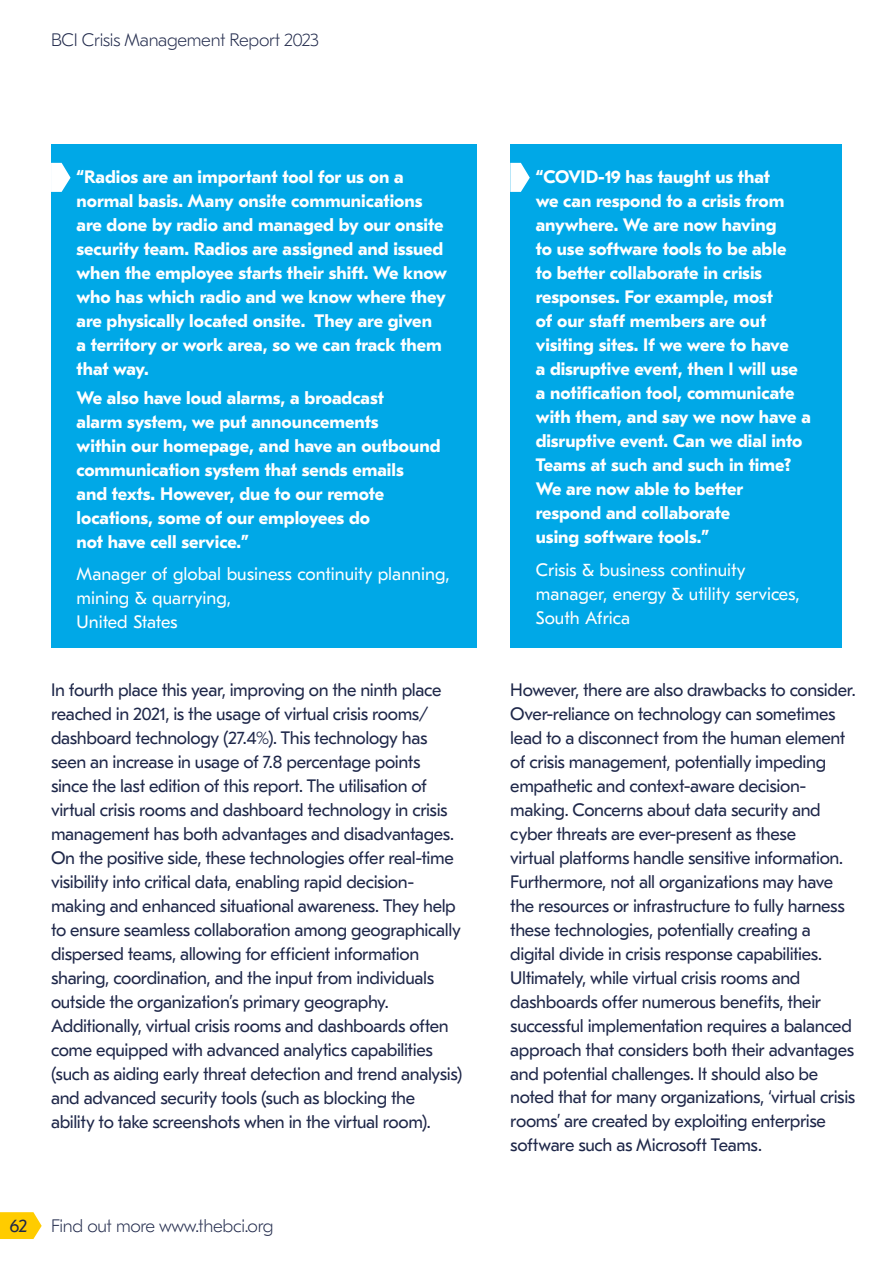
<style>
.page{position:relative;width:893px;height:1263px;background:#fff}
.page>*{position:absolute;margin:0;border:0;box-sizing:border-box;transform-origin:0 0}
.t1{font:18px/24px "GT Eesti Pro Text";letter-spacing:-.02em;color:#1e2749}
.t2{font:700 18px/24px "GT Eesti Pro Text";color:#fff}
.t3{font:18px/24px "GT Eesti Pro Text";color:#fff}
.t4{font:100 18px "GT Eesti Pro Text";letter-spacing:-.015em;color:#1e2749}
</style>
<div class="page">
<div style="left:51px;top:145px;width:425px;height:503px;background:#00a8e7"></div>
<svg style="left:51px;top:163px;width:20px;height:29px"></svg>
<div style="left:510px;top:145px;width:332px;height:503px;background:#00a8e7"></div>
<svg style="left:510px;top:163px;width:20px;height:29px"></svg>
<svg style="left:0;top:1212px;width:42px;height:27px"></svg>
<p class="t4" style="left:51px;top:30px;width:269px">BCI Crisis Management Report 2023</p>
<p class="t2" style="left:77px;top:166px;width:372px">“Radios are an important tool for us on a normal basis. Many onsite communications are done by radio and managed by our onsite security team. Radios are assigned and issued when the employee starts their shift. We know who has which radio and we know where they are physically located onsite. They are given<br>a territory or work area, so we can track them that way.</p>
<p class="t2" style="left:77px;top:386px;width:365px">We also have loud alarms, a broadcast<br>alarm system, we put announcements<br>within our homepage, and have an outbound communication system that sends emails<br>and texts. However, due to our remote locations, some of our employees do<br>not have cell service.”</p>
<p class="t3" style="left:77px;top:562px;width:375px">Manager of global business continuity planning, mining &amp; quarrying,<br>United States</p>
<p class="t2" style="left:536px;top:166px;width:277px">“COVID-19 has taught us that<br>we can respond to a crisis from anywhere. We are now having<br>to use software tools to be able<br>to better collaborate in crisis responses. For example, most<br>of our staff members are out visiting sites. If we were to have<br>a disruptive event, then I will use a notification tool, communicate with them, and say we now have a disruptive event. Can we dial into<br>Teams at such and such in time?<br>We are now able to better respond and collaborate<br>using software tools.”</p>
<p class="t3" style="left:536px;top:558px;width:265px">Crisis &amp; business continuity manager, energy &amp; utility services,<br>South Africa</p>
<p class="t1" style="left:51px;top:678px;width:413px">In fourth place this year, improving on the ninth place reached in 2021, is the usage of virtual crisis rooms/ dashboard technology (27.4%). This technology has seen an increase in usage of 7.8 percentage points since the last edition of this report. The utilisation of virtual crisis rooms and dashboard technology in crisis management has both advantages and disadvantages.<br>On the positive side, these technologies offer real-time visibility into critical data, enabling rapid decision&shy;making and enhanced situational awareness. They help to ensure seamless collaboration among geographically dispersed teams, allowing for efficient information sharing, coordination, and the input from individuals outside the organization’s primary geography.<br>Additionally, virtual crisis rooms and dashboards often come equipped with advanced analytics capabilities (such as aiding early threat detection and trend analysis) and advanced security tools (such as blocking the ability to take screenshots when in the virtual room).</p>
<p class="t1" style="left:510px;top:678px;width:347px">However, there are also drawbacks to consider.<br>Over-reliance on technology can sometimes lead to a disconnect from the human element of crisis management, potentially impeding empathetic and context-aware decision&shy;making. Concerns about data security and cyber threats are ever-present as these<br>virtual platforms handle sensitive information.<br>Furthermore, not all organizations may have the resources or infrastructure to fully harness these technologies, potentially creating a digital divide in crisis response capabilities.<br>Ultimately, while virtual crisis rooms and dashboards offer numerous benefits, their successful implementation requires a balanced approach that considers both their advantages and potential challenges. It should also be noted that for many organizations, ‘virtual crisis rooms’ are created by exploiting enterprise software such as Microsoft Teams.</p>
<p class="t1" style="left:10px;top:1214px;width:19px">62</p>
<p class="t4" style="left:51px;top:1215px;width:224px">Find out more www.thebci.org</p>
</div>
